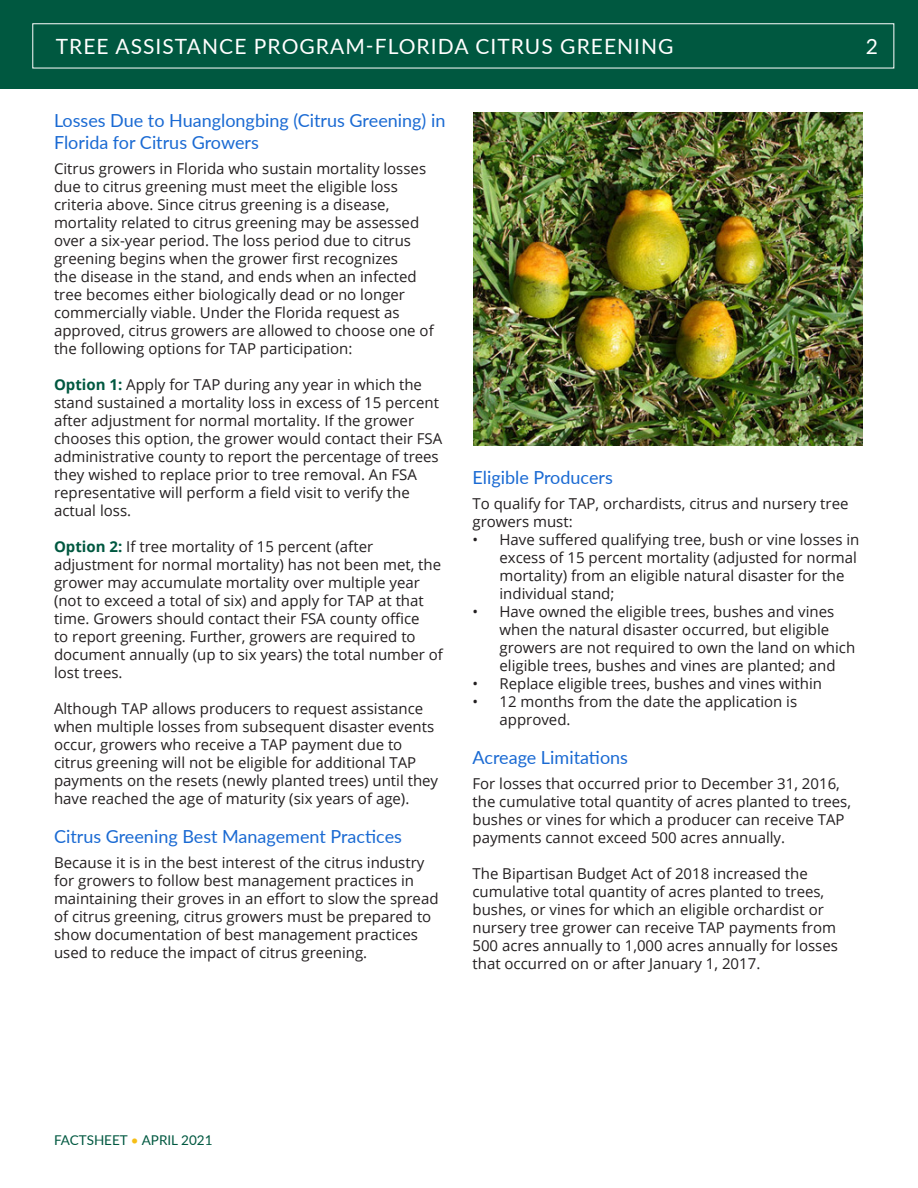
<style>
.page{position:relative;width:918px;height:1188px;background:#fff}
.page>*{position:absolute;margin:0;border:0;box-sizing:border-box;transform-origin:0 0}
.Subheader_1{font:21px "Lato";letter-spacing:.05em;color:#fff}
.Subheader_1-2{font:18px/21.6px "Lato";color:#1a6ad3}
.Body_Style{font:15px/18px "Open Sans";color:#231f20}
.t1{font:13.5px "Lato";color:#005840}
.s1{font-weight:700;color:#005840}
.s2{color:#f6be16}
</style>
<div class="page">
<div style="left:0;top:0;width:918px;height:89px;background:#005840"></div>
<img style="left:474px;top:113px;width:389px;height:332px">
<p class="Subheader_1" style="left:56px;top:31px;width:619px">TREE ASSISTANCE PROGRAM-FLORIDA CITRUS GREENING</p>
<p class="Subheader_1" style="left:866px;top:31px;width:14px">2</p>
<p class="Subheader_1-2" style="left:54px;top:109px;width:393px">Losses Due to Huanglongbing (Citrus Greening) in<br>Florida for Citrus Growers</p>
<p class="Body_Style" style="left:54px;top:159px;width:381px">Citrus growers in Florida who sustain mortality losses due to citrus greening must meet the eligible loss criteria above. Since citrus greening is a disease, mortality related to citrus greening may be assessed over a six-year period. The loss period due to citrus greening begins when the grower first recognizes<br>the disease in the stand, and ends when an infected tree becomes either biologically dead or no longer commercially viable. Under the Florida request as approved, citrus growers are allowed to choose one of the following options for TAP participation:</p>
<p class="Body_Style" style="left:54px;top:375px;width:390px"><span class="s1">Option 1:</span> Apply for TAP during any year in which the stand sustained a mortality loss in excess of 15 percent after adjustment for normal mortality. If the grower chooses this option, the grower would contact their FSA administrative county to report the percentage of trees they wished to replace prior to tree removal. An FSA representative will perform a field visit to verify the actual loss.</p>
<p class="Body_Style" style="left:54px;top:537px;width:391px"><span class="s1">Option 2:</span> If tree mortality of 15 percent (after adjustment for normal mortality) has not been met, the grower may accumulate mortality over multiple year (not to exceed a total of six) and apply for TAP at that time. Growers should contact their FSA county office<br>to report greening. Further, growers are required to document annually (up to six years) the total number of lost trees.</p>
<p class="Body_Style" style="left:54px;top:699px;width:386px">Although TAP allows producers to request assistance when multiple losses from subsequent disaster events occur, growers who receive a TAP payment due to citrus greening will not be eligible for additional TAP payments on the resets (newly planted trees) until they have reached the age of maturity (six years of age).</p>
<p class="Subheader_1-2" style="left:54px;top:825px;width:350px">Citrus Greening Best Management Practices</p>
<p class="Body_Style" style="left:54px;top:853px;width:386px">Because it is in the best interest of the citrus industry for growers to follow best management practices in maintaining their groves in an effort to slow the spread of citrus greening, citrus growers must be prepared to show documentation of best management practices used to reduce the impact of citrus greening.</p>
<p class="Subheader_1-2" style="left:472px;top:466px;width:142px">Eligible Producers</p>
<p class="Body_Style" style="left:472px;top:494px;width:378px">To qualify for TAP, orchardists, citrus and nursery tree growers must:</p>
<p class="Body_Style" style="left:500px;top:530px;width:361px;text-indent:-27px">• Have suffered qualifying tree, bush or vine losses in excess of 15 percent mortality (adjusted for normal mortality) from an eligible natural disaster for the individual stand;</p>
<p class="Body_Style" style="left:500px;top:602px;width:357px;text-indent:-27px">• Have owned the eligible trees, bushes and vines when the natural disaster occurred, but eligible growers are not required to own the land on which eligible trees, bushes and vines are planted; and</p>
<p class="Body_Style" style="left:472px;top:674px;width:351px">• Replace eligible trees, bushes and vines within</p>
<p class="Body_Style" style="left:500px;top:692px;width:299px;text-indent:-27px">• 12 months from the date the application is approved.</p>
<p class="Subheader_1-2" style="left:472px;top:746px;width:157px">Acreage Limitations</p>
<p class="Body_Style" style="left:472px;top:774px;width:380px">For losses that occurred prior to December 31, 2016, the cumulative total quantity of acres planted to trees, bushes or vines for which a producer can receive TAP payments cannot exceed 500 acres annually.</p>
<p class="Body_Style" style="left:472px;top:864px;width:367px">The Bipartisan Budget Act of 2018 increased the cumulative total quantity of acres planted to trees, bushes, or vines for which an eligible orchardist or nursery tree grower can receive TAP payments from 500 acres annually to 1,000 acres annually for losses that occurred on or after January 1, 2017.</p>
<p class="t1" style="left:54px;top:1130px;width:160px">FACTSHEET <span class="s2">•</span> APRIL 2021</p>
</div>
